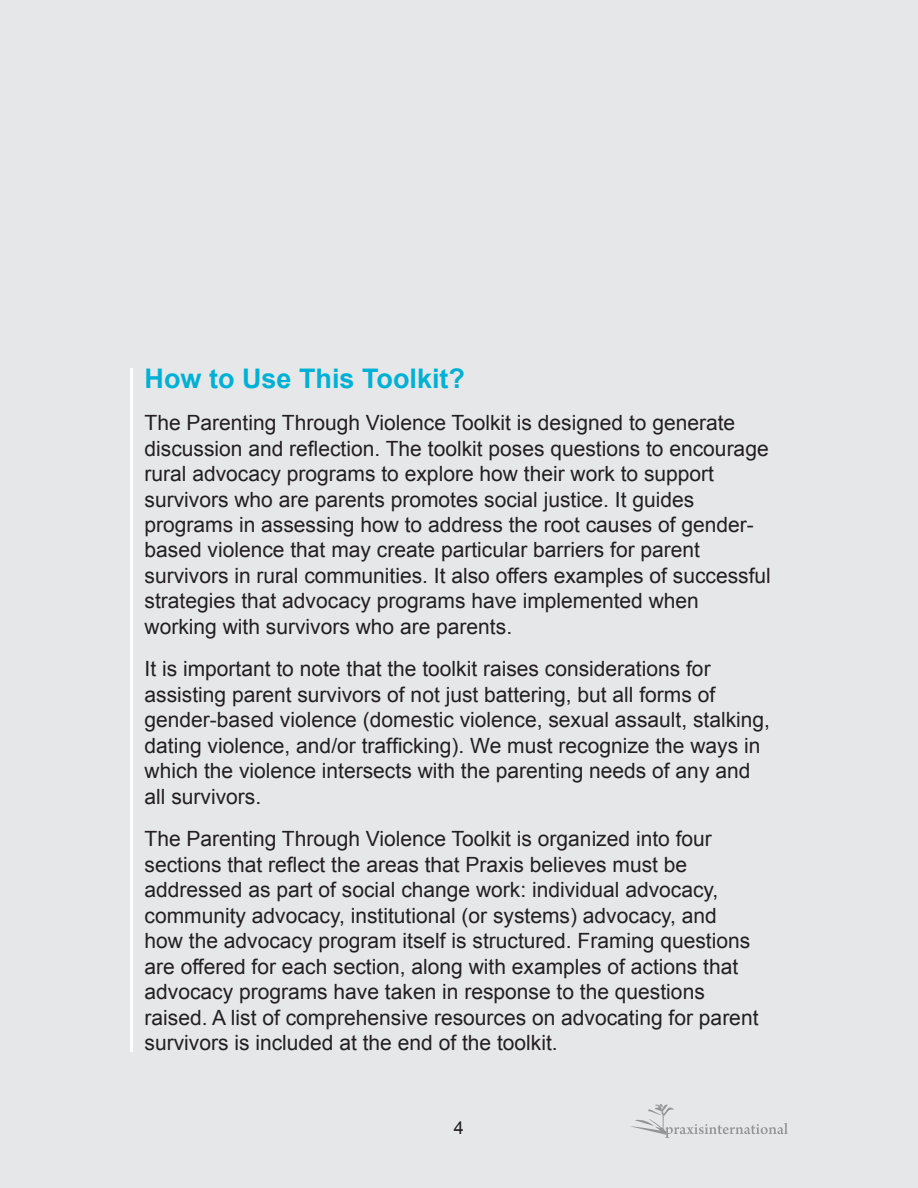
<style>
.page{position:relative;width:918px;height:1188px;background:#e6e7e9}
.page>*{position:absolute;margin:0;border:0;box-sizing:border-box;transform-origin:0 0}
.t1{font:700 27px "Arial";color:#00b1d5}
.t2{font:21px/25.5px "Arial";color:#231f20}
.t3{font:18px "Arial";color:#231f20}
</style>
<div class="page">
<svg style="left:631px;top:1104px;width:157px;height:34px"></svg>
<hr style="left:130px;top:368px;width:3px;height:684px;background:#fff">
<p class="t1" style="left:145px;top:360px;width:322px">How to Use This Toolkit?</p>
<p class="t2" style="left:145px;top:410px;width:628px">The Parenting Through Violence Toolkit is designed to generate discussion and reflection. The toolkit poses questions to encourage rural advocacy programs to explore how their work to support survivors who are parents promotes social justice. It guides programs in assessing how to address the root causes of gender&shy;based violence that may create particular barriers for parent survivors in rural communities. It also offers examples of successful strategies that advocacy programs have implemented when working with survivors who are parents.</p>
<p class="t2" style="left:145px;top:657px;width:627px">It is important to note that the toolkit raises considerations for assisting parent survivors of not just battering, but all forms of gender-based violence (domestic violence, sexual assault, stalking, dating violence, and/or trafficking). We must recognize the ways in which the violence intersects with the parenting needs of any and all survivors.</p>
<p class="t2" style="left:145px;top:827px;width:615px">The Parenting Through Violence Toolkit is organized into four sections that reflect the areas that Praxis believes must be addressed as part of social change work: individual advocacy, community advocacy, institutional (or systems) advocacy, and how the advocacy program itself is structured. Framing questions are offered for each section, along with examples of actions that advocacy programs have taken in response to the questions raised. A list of comprehensive resources on advocating for parent survivors is included at the end of the toolkit.</p>
<p class="t3" style="left:454px;top:1116px;width:12px">4</p>
</div>
